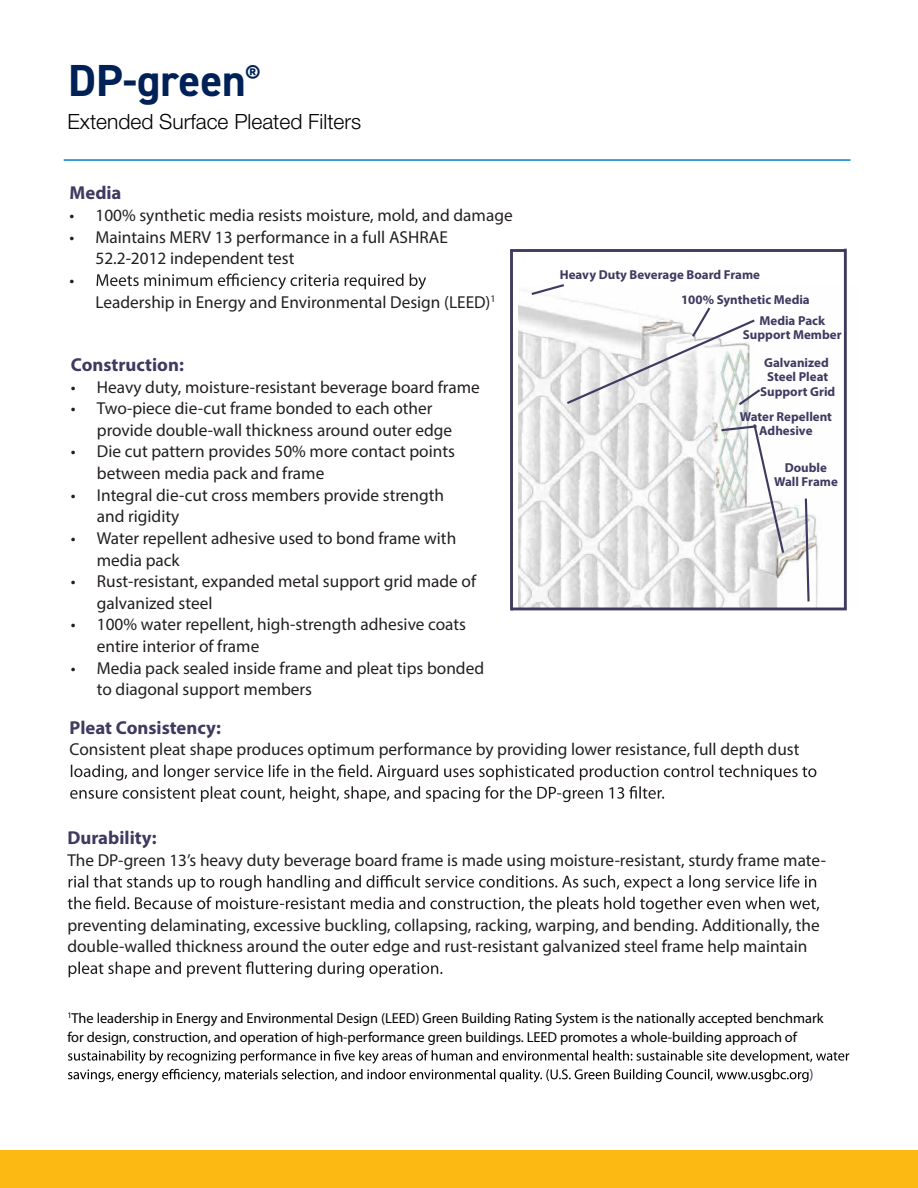
<style>
.page{position:relative;width:918px;height:1188px;background:#fff}
.page>*{position:absolute;margin:0;border:0;box-sizing:border-box;transform-origin:0 0}
.t1{font:700 45px "DIN2014";color:#002157}
.t2{font:300 21px "Helvetica Neue LT Std";color:#000}
.t3{font:700 18.75px "Myriad Pro";color:#3f3a60}
.t4{font:17.25px/21.6px "Myriad Pro";color:#231f20}
.t5{font:14.4px/18.8px "Myriad Pro";letter-spacing:-.005em;color:#000}
.t6{font:14.4px "Myriad Pro";color:#3f3a60}
.t7{font:700 12.9px/14.4px "Myriad Pro";color:#3f3a60;text-align:center}
</style>
<div class="page">
<svg style="left:70px;top:764px;width:746px;height:38px"></svg>
<svg style="left:96px;top:273px;width:330px;height:17px"></svg>
<svg style="left:69px;top:875px;width:747px;height:16px"></svg>
<svg style="left:68px;top:897px;width:751px;height:16px"></svg>
<svg style="left:69px;top:961px;width:373px;height:16px"></svg>
<img style="left:519px;top:286px;width:325px;height:322px">
<svg style="left:529px;top:284px;width:37px;height:13px"></svg>
<svg style="left:565px;top:305px;width:198px;height:102px"></svg>
<svg style="left:719px;top:422px;width:67px;height:133px"></svg>
<svg style="left:804px;top:496px;width:7px;height:108px"></svg>
<hr style="left:511px;top:608px;width:336px;height:2px;background:#3f3a60">
<svg style="left:68px;top:1050px;width:781px;height:32px"></svg>
<hr style="left:510px;top:249px;width:336px;height:3px;background:#3f3a60">
<hr style="left:510px;top:251px;width:3px;height:359px;background:#3f3a60">
<hr style="left:844px;top:249px;width:3px;height:359px;background:#3f3a60">
<hr style="left:64px;top:159px;width:787px;height:2px;background:#0082c4">
<div style="left:0;top:1150px;width:918px;height:38px;background:#fdb913"></div>
<h1 class="t1" style="left:68px;top:50px;width:194px">DP-green<sup>®</sup></h1>
<p class="t2" style="left:68px;top:109px;width:295px">Extended Surface Pleated Filters</p>
<p class="t3" style="left:70px;top:181px;width:53px">Media</p>
<p class="t4" style="left:70px;top:204px;width:445px">• 100% synthetic media resists moisture, mold, and damage</p>
<p class="t4" style="left:70px;top:226px;width:380px">• Maintains MERV 13 performance in a full ASHRAE</p>
<p class="t4" style="left:95px;top:247px;width:200px">52.2-2012 independent test</p>
<p class="t4" style="left:70px;top:269px;width:6px">•</p>
<p class="t4" style="left:95px;top:291px;width:402px">Leadership in Energy and Environmental Design (LEED)<sup>1</sup></p>
<p class="t3" style="left:71px;top:352px;width:114px">Construction:</p>
<p class="t4" style="left:71px;top:376px;width:410px">• Heavy duty, moisture-resistant beverage board frame</p>
<p class="t4" style="left:97px;top:397px;width:357px;text-indent:-26px">• Two-piece die-cut frame bonded to each other provide double-wall thickness around outer edge</p>
<p class="t4" style="left:97px;top:441px;width:360px;text-indent:-26px">• Die cut pattern provides 50% more contact points between media pack and frame</p>
<p class="t4" style="left:97px;top:484px;width:349px;text-indent:-26px">• Integral die-cut cross members provide strength and rigidity</p>
<p class="t4" style="left:97px;top:527px;width:361px;text-indent:-26px">• Water repellent adhesive used to bond frame with media pack</p>
<p class="t4" style="left:97px;top:570px;width:381px;text-indent:-26px">• Rust-resistant, expanded metal support grid made of galvanized steel</p>
<p class="t4" style="left:97px;top:613px;width:371px;text-indent:-26px">• 100% water repellent, high-strength adhesive coats entire interior of frame</p>
<p class="t4" style="left:97px;top:657px;width:389px;text-indent:-26px">• Media pack sealed inside frame and pleat tips bonded to diagonal support members</p>
<p class="t7" style="left:681px;top:261px;width:130px;line-height:25.3px;text-align:left;text-indent:-121px">Heavy Duty Beverage Board Frame<br>100% Synthetic Media</p>
<p class="t7" style="left:743px;top:313px;width:100px">Media Pack<br>Support Member</p>
<p class="t7" style="left:760px;top:355px;width:77px">Galvanized<br>Steel Pleat<br>Support Grid</p>
<p class="t7" style="left:740px;top:409px;width:94px">Water Repellent<br>Adhesive</p>
<p class="t7" style="left:774px;top:460px;width:65px">Double<br>Wall Frame</p>
<p class="t3" style="left:70px;top:715px;width:153px">Pleat Consistency:</p>
<p class="t4" style="left:70px;top:738px;width:731px">Consistent pleat shape produces optimum performance by providing lower resistance, full depth dust</p>
<p class="t3" style="left:67px;top:826px;width:91px">Durability:</p>
<p class="t4" style="left:67px;top:849px;width:760px">The DP-green 13’s heavy duty beverage board frame is made using moisture-resistant, sturdy frame mate-</p>
<p class="t4" style="left:67px;top:914px;width:754px">preventing delaminating, excessive buckling, collapsing, racking, warping, and bending. Additionally, the double-walled thickness around the outer edge and rust-resistant galvanized steel frame help maintain</p>
<p class="t5" style="left:67px;top:1009px;width:758px"><sup>1</sup>The leadership in Energy and Environmental Design (LEED) Green Building Rating System is the nationally accepted benchmark for design, construction, and operation of high-performance green buildings. LEED promotes a whole-building approach of</p>
<p class="t6" style="left:809px;top:1065px;width:6px">)</p>
</div>
